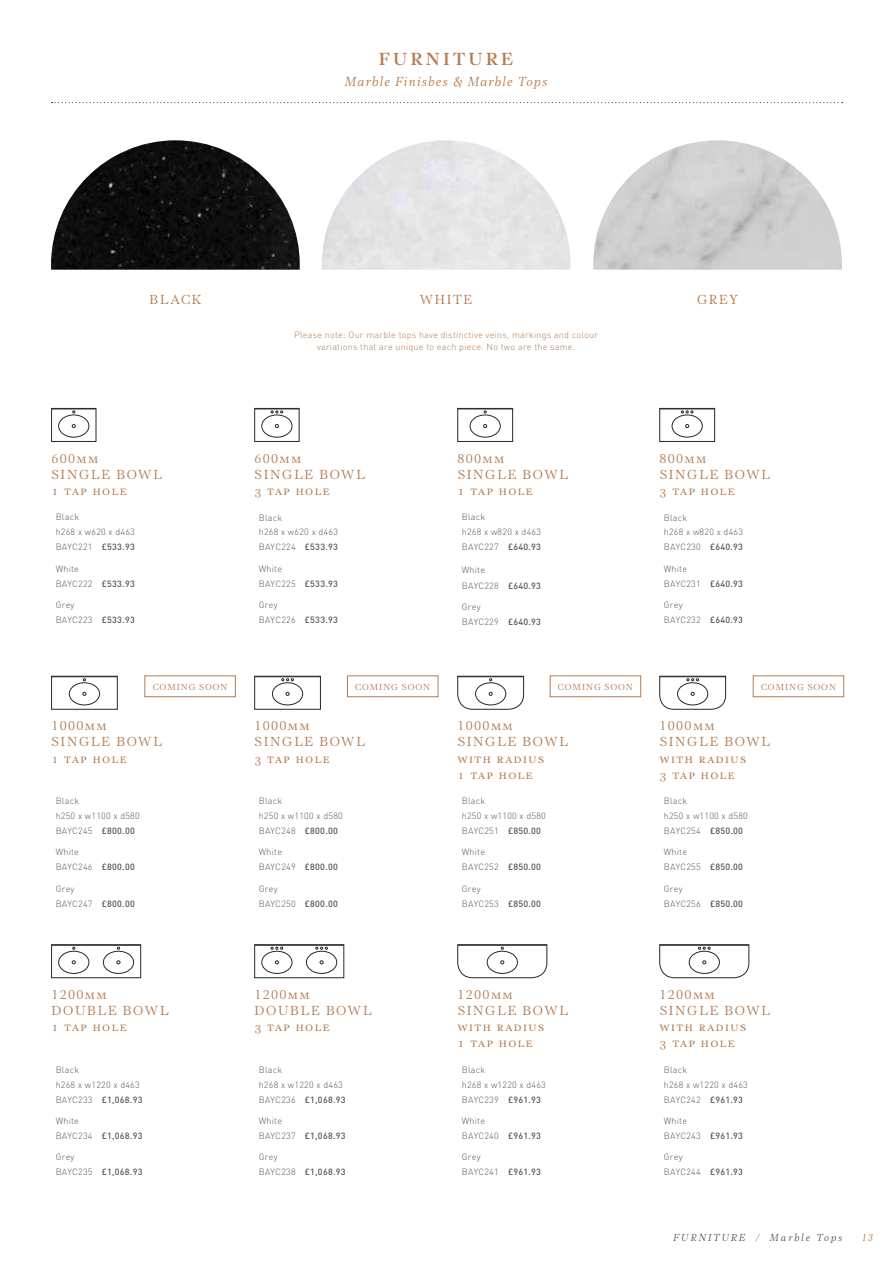
<style>
.page{position:relative;width:893px;height:1263px;background:#fff}
.page>*{position:absolute;margin:0;border:0;box-sizing:border-box;transform-origin:0 0}
.t1{font:500 18px "PF Regal Text Pro";letter-spacing:.17em;color:#b47b50}
.t2{font:13.5px/16.2px "PF Regal Text Pro Regular A";letter-spacing:.1em;color:#b47b50}
.t3{font:13.5px "PF Regal Text Pro Regular A Italic";letter-spacing:.1em;color:#b47b50}
.t4{font:10.5px "PF Regal Text Pro Regular A Italic";letter-spacing:.2em;color:#575756}
.t5{font:10.5px "PF Regal Text Pro Regular A Italic";color:#b47b50}
.t6{font:300 9px/14.9px "DIN";letter-spacing:.025em;color:#575756}
.t7{font:300 9px/12px "DIN";letter-spacing:.025em;color:#b47b50;text-align:center}
.t8{font:9px "PF Regal Text Pro Regular A";letter-spacing:.1em;color:#b47b50}
.s1{font-weight:500}
.s2{color:#b47b50}
</style>
<div class="page">
<img style="left:51px;top:140px;width:249px;height:130px">
<img style="left:593px;top:140px;width:249px;height:130px">
<div style="left:145px;top:676px;width:91px;height:21px;border:1px solid #b47b50"></div>
<div style="left:347px;top:676px;width:91px;height:21px;border:1px solid #b47b50"></div>
<div style="left:550px;top:676px;width:91px;height:21px;border:1px solid #b47b50"></div>
<div style="left:753px;top:676px;width:91px;height:21px;border:1px solid #b47b50"></div>
<div style="left:51px;top:944px;width:90px;height:34px;border:1px solid #282827"></div>
<div style="left:58px;top:951px;width:31px;height:22px;border:1px solid #282827;border-radius:50%"></div>
<svg style="left:72px;top:960px;width:4px;height:4px"></svg>
<div style="left:103px;top:951px;width:31px;height:22px;border:1px solid #282827;border-radius:50%"></div>
<hr style="left:52px;top:945px;width:89px;height:1px;background:#282827">
<div style="left:254px;top:944px;width:90px;height:34px;border:1px solid #282827"></div>
<hr style="left:255px;top:945px;width:89px;height:1px;background:#282827">
<svg style="left:316px;top:947px;width:12px;height:2px"></svg>
<div style="left:306px;top:951px;width:31px;height:22px;border:1px solid #282827;border-radius:50%"></div>
<svg style="left:271px;top:947px;width:12px;height:2px"></svg>
<div style="left:262px;top:951px;width:30px;height:22px;border:1px solid #282827;border-radius:50%"></div>
<svg style="left:275px;top:960px;width:4px;height:4px"></svg>
<svg style="left:457px;top:944px;width:90px;height:34px"></svg>
<hr style="left:458px;top:945px;width:89px;height:1px;background:#282827">
<svg style="left:659px;top:944px;width:90px;height:34px"></svg>
<div style="left:51px;top:408px;width:45px;height:34px;border:1px solid #282827"></div>
<div style="left:58px;top:415px;width:31px;height:22px;border:1px solid #282827;border-radius:50%"></div>
<svg style="left:72px;top:424px;width:4px;height:4px"></svg>
<hr style="left:52px;top:409px;width:44px;height:1px;background:#282827">
<div style="left:458px;top:408px;width:55px;height:34px;border:1px solid #282827"></div>
<div style="left:470px;top:415px;width:30px;height:22px;border:1px solid #282827;border-radius:50%"></div>
<svg style="left:483px;top:424px;width:4px;height:4px"></svg>
<hr style="left:458px;top:409px;width:55px;height:1px;background:#282827">
<div style="left:254px;top:408px;width:45px;height:34px;border:1px solid #282827"></div>
<svg style="left:271px;top:411px;width:12px;height:2px"></svg>
<div style="left:262px;top:415px;width:30px;height:22px;border:1px solid #282827;border-radius:50%"></div>
<svg style="left:275px;top:424px;width:4px;height:4px"></svg>
<hr style="left:255px;top:409px;width:44px;height:1px;background:#282827">
<div style="left:659px;top:408px;width:56px;height:34px;border:1px solid #282827"></div>
<svg style="left:681px;top:411px;width:12px;height:2px"></svg>
<div style="left:672px;top:415px;width:30px;height:22px;border:1px solid #282827;border-radius:50%"></div>
<svg style="left:685px;top:424px;width:4px;height:4px"></svg>
<hr style="left:660px;top:409px;width:55px;height:1px;background:#282827">
<div style="left:51px;top:676px;width:67px;height:33px;border:1px solid #282827"></div>
<div style="left:69px;top:682px;width:31px;height:23px;border:1px solid #282827;border-radius:50%"></div>
<hr style="left:52px;top:676px;width:65px;height:1px;background:#282827">
<div style="left:254px;top:676px;width:67px;height:33px;border:1px solid #282827"></div>
<hr style="left:255px;top:676px;width:65px;height:1px;background:#282827">
<svg style="left:281px;top:678px;width:13px;height:3px"></svg>
<div style="left:272px;top:682px;width:31px;height:23px;border:1px solid #282827;border-radius:50%"></div>
<svg style="left:457px;top:676px;width:67px;height:34px"></svg>
<hr style="left:458px;top:676px;width:65px;height:1px;background:#282827">
<svg style="left:659px;top:676px;width:67px;height:34px"></svg>
<svg style="left:52px;top:102px;width:791px;height:1px"></svg>
<h1 class="t1" style="left:379px;top:48px;width:136px">FURNITURE</h1>
<h2 class="t3" style="left:345px;top:73px;width:204px">Marble Finishes &amp; Marble Tops</h2>
<h2 class="t2" style="left:149px;top:291px;width:53px">BLACK</h2>
<h2 class="t2" style="left:420px;top:291px;width:54px">WHITE</h2>
<h2 class="t2" style="left:697px;top:291px;width:42px">GREY</h2>
<p class="t7" style="left:294px;top:329px;width:305px">Please note: Our marble tops have distinctive veins, markings and colour variations that are unique to each piece. No two are the same.</p>
<h2 class="t2" style="left:51px;top:450px;width:112px">600mm<br>SINGLE BOWL<br>1 tap hole</h2>
<h2 class="t2" style="left:458px;top:450px;width:112px">800mm<br>SINGLE BOWL<br>1 tap hole</h2>
<h2 class="t2" style="left:659px;top:450px;width:112px">800mm<br>SINGLE BOWL<br>3 tap hole</h2>
<h2 class="t2" style="left:254px;top:450px;width:112px">600mm<br>SINGLE BOWL<br>3 tap hole</h2>
<p class="t6" style="left:56px;top:510px;width:81px">Black<br>h268 x w620 x d463<br>BAYC221 <span class="s1">£533.93</span></p>
<p class="t6" style="left:56px;top:561px;width:81px">White<br>BAYC222 <span class="s1">£533.93</span></p>
<p class="t6" style="left:56px;top:597px;width:81px">Grey<br>BAYC223 <span class="s1">£533.93</span></p>
<p class="t6" style="left:259px;top:510px;width:81px">Black<br>h268 x w620 x d463<br>BAYC224 <span class="s1">£533.93</span></p>
<p class="t6" style="left:259px;top:561px;width:81px">White<br>BAYC225 <span class="s1">£533.93</span></p>
<p class="t6" style="left:259px;top:597px;width:81px">Grey<br>BAYC226 <span class="s1">£533.93</span></p>
<p class="t6" style="left:462px;top:510px;width:81px">Black<br>h268 x w820 x d463<br>BAYC227 <span class="s1">£640.93</span></p>
<p class="t6" style="left:462px;top:561px;width:81px;line-height:16px">White<br>BAYC228 <span class="s1">£640.93</span></p>
<p class="t6" style="left:462px;top:599px;width:81px">Grey<br>BAYC229 <span class="s1">£640.93</span></p>
<p class="t6" style="left:664px;top:510px;width:81px">Black<br>h268 x w820 x d463<br>BAYC230 <span class="s1">£640.93</span></p>
<p class="t6" style="left:664px;top:561px;width:81px">White<br>BAYC231 <span class="s1">£640.93</span></p>
<p class="t6" style="left:664px;top:597px;width:81px">Grey<br>BAYC232 <span class="s1">£640.93</span></p>
<p class="t8" style="left:153px;top:681px;width:76px">COMING SOON</p>
<p class="t8" style="left:355px;top:681px;width:76px">COMING SOON</p>
<p class="t8" style="left:558px;top:681px;width:76px">COMING SOON</p>
<p class="t8" style="left:761px;top:681px;width:76px">COMING SOON</p>
<h2 class="t2" style="left:51px;top:718px;width:112px">1000mm<br>SINGLE BOWL<br>1 tap hole</h2>
<p class="t6" style="left:56px;top:794px;width:86px">Black<br>h250 x w1100 x d580<br>BAYC245 <span class="s1">£800.00</span></p>
<p class="t6" style="left:56px;top:845px;width:81px">White<br>BAYC246 <span class="s1">£800.00</span></p>
<p class="t6" style="left:56px;top:881px;width:81px">Grey<br>BAYC247 <span class="s1">£800.00</span></p>
<h2 class="t2" style="left:254px;top:718px;width:112px">1000mm<br>SINGLE BOWL<br>3 tap hole</h2>
<p class="t6" style="left:259px;top:794px;width:86px">Black<br>h250 x w1100 x d580<br>BAYC248 <span class="s1">£800.00</span></p>
<p class="t6" style="left:259px;top:845px;width:81px">White<br>BAYC249 <span class="s1">£800.00</span></p>
<p class="t6" style="left:259px;top:881px;width:81px">Grey<br>BAYC250 <span class="s1">£800.00</span></p>
<h2 class="t2" style="left:458px;top:718px;width:112px">1000mm<br>SINGLE BOWL with radius<br>1 tap hole</h2>
<p class="t6" style="left:462px;top:794px;width:86px">Black<br>h250 x w1100 x d580<br>BAYC251 <span class="s1">£850.00</span></p>
<p class="t6" style="left:462px;top:845px;width:81px">White<br>BAYC252 <span class="s1">£850.00</span></p>
<p class="t6" style="left:462px;top:881px;width:81px">Grey<br>BAYC253 <span class="s1">£850.00</span></p>
<h2 class="t2" style="left:659px;top:718px;width:112px">1000mm<br>SINGLE BOWL with radius<br>3 tap hole</h2>
<p class="t6" style="left:664px;top:794px;width:86px">Black<br>h250 x w1100 x d580<br>BAYC254 <span class="s1">£850.00</span></p>
<p class="t6" style="left:664px;top:845px;width:81px">White<br>BAYC255 <span class="s1">£850.00</span></p>
<p class="t6" style="left:664px;top:881px;width:81px">Grey<br>BAYC256 <span class="s1">£850.00</span></p>
<h2 class="t2" style="left:51px;top:986px;width:119px">1200mm<br>DOUBLE BOWL<br>1 tap hole</h2>
<p class="t6" style="left:56px;top:1062px;width:88px">Black<br>h268 x w1220 x d463<br>BAYC233 <span class="s1">£1,068.93</span></p>
<p class="t6" style="left:56px;top:1113px;width:88px">White<br>BAYC234 <span class="s1">£1,068.93</span></p>
<p class="t6" style="left:56px;top:1149px;width:88px">Grey<br>BAYC235 <span class="s1">£1,068.93</span></p>
<h2 class="t2" style="left:254px;top:986px;width:119px">1200mm<br>DOUBLE BOWL<br>3 tap hole</h2>
<p class="t6" style="left:259px;top:1062px;width:88px">Black<br>h268 x w1220 x d463<br>BAYC236 <span class="s1">£1,068.93</span></p>
<p class="t6" style="left:259px;top:1113px;width:88px">White<br>BAYC237 <span class="s1">£1,068.93</span></p>
<p class="t6" style="left:259px;top:1149px;width:88px">Grey<br>BAYC238 <span class="s1">£1,068.93</span></p>
<h2 class="t2" style="left:458px;top:986px;width:112px">1200mm<br>SINGLE BOWL with radius<br>1 tap hole</h2>
<p class="t6" style="left:462px;top:1062px;width:86px">Black<br>h268 x w1220 x d463<br>BAYC239 <span class="s1">£961.93</span></p>
<p class="t6" style="left:462px;top:1113px;width:81px">White<br>BAYC240 <span class="s1">£961.93</span></p>
<p class="t6" style="left:462px;top:1149px;width:81px">Grey<br>BAYC241 <span class="s1">£961.93</span></p>
<h2 class="t2" style="left:659px;top:986px;width:112px">1200mm<br>SINGLE BOWL with radius<br>3 tap hole</h2>
<p class="t6" style="left:664px;top:1062px;width:86px">Black<br>h268 x w1220 x d463<br>BAYC242 <span class="s1">£961.93</span></p>
<p class="t6" style="left:664px;top:1113px;width:81px">White<br>BAYC243 <span class="s1">£961.93</span></p>
<p class="t6" style="left:664px;top:1149px;width:81px">Grey<br>BAYC244 <span class="s1">£961.93</span></p>
<p class="t4" style="left:673px;top:1232px;width:170px">FURNITURE <span class="s2">/</span> Marble Tops</p>
<p class="t5" style="left:862px;top:1232px;width:13px">13</p>
</div>
